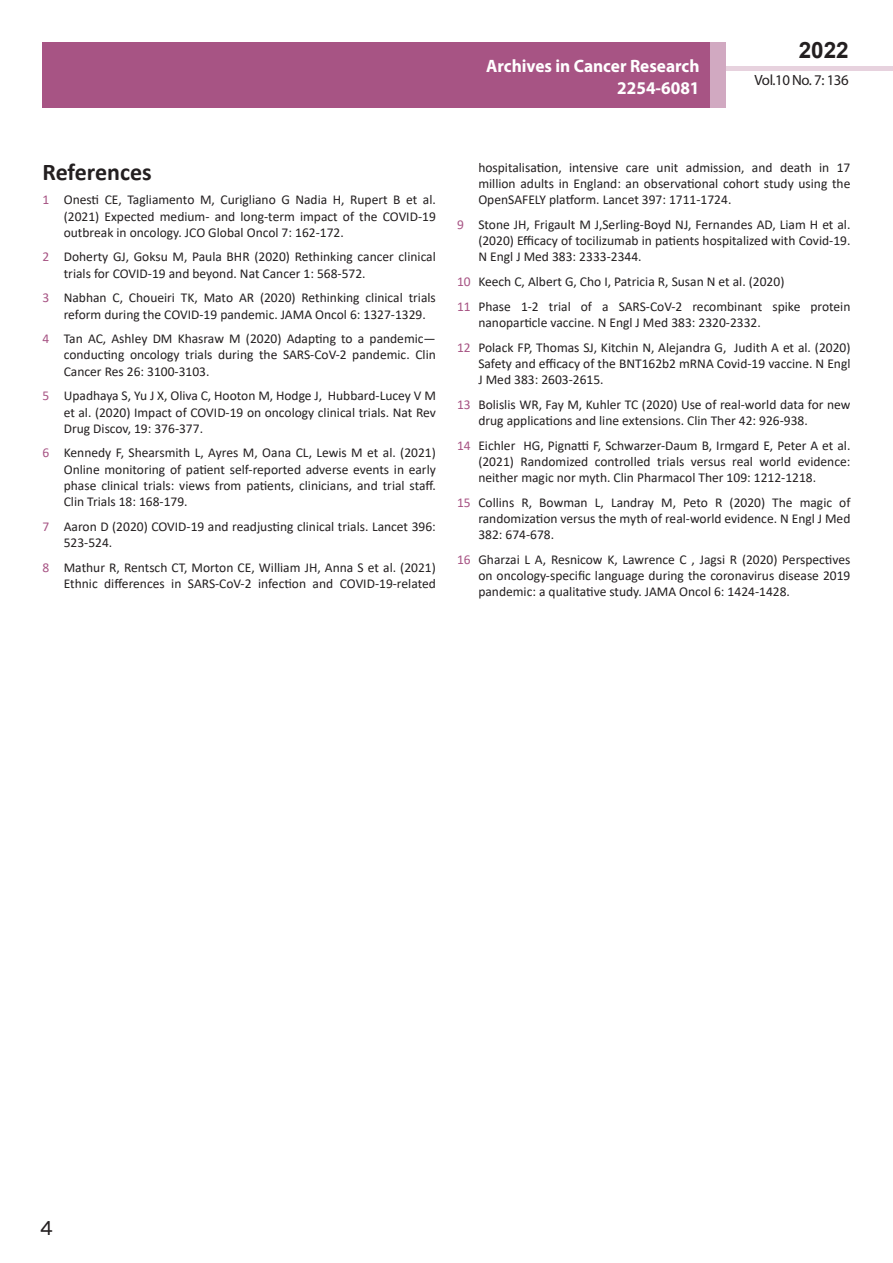
<style>
.page{position:relative;width:893px;height:1263px;background:#fff}
.page>*{position:absolute;margin:0;border:0;box-sizing:border-box;transform-origin:0 0}
.t1{font:25.5px "Tunga";color:#231f20}
.t2{font:700 24px "Calibri";color:#231f20}
.t3{font:700 22.5px "Arial";color:#231f20}
.t4{font:700 18px/21.6px "Myriad Pro";color:#fff;text-align:right;scale:.96 1}
.t5{font:14.85px "Myriad Pro";letter-spacing:-.03em;color:#231f20}
.t6{font:13.5px/16.2px "Calibri";color:#231f20;text-align:justify}
.s1{color:#a75484}
</style>
<div class="page">
<div style="left:722px;top:66px;width:171px;height:5px;background:#e7d2de"></div>
<div style="left:43px;top:42px;width:682px;height:66px;background:#a75484"></div>
<div style="left:710px;top:42px;width:15px;height:66px;background:#d1a9c1"></div>
<h3 class="t4" style="left:486px;top:55px;width:224px">Archives in Cancer Research<br>2254-6081</h3>
<h3 class="t3" style="left:799px;top:35px;width:52px">2022</h3>
<p class="t5" style="left:755px;top:71px;width:96px">Vol.10 No. 7: 136</p>
<h2 class="t2" style="left:43px;top:155px;width:111px">References</h2>
<p class="t6" style="left:64px;top:191px;width:374px;text-indent:-21px"><span class="s1">1</span> Onesti CE, Tagliamento M, Curigliano G Nadia H, Rupert B et al. (2021) Expected medium- and long-term impact of the COVID-19 outbreak in oncology. JCO Global Oncol 7: 162-172.</p>
<p class="t6" style="left:64px;top:248px;width:374px;text-indent:-21px"><span class="s1">2</span> Doherty GJ, Goksu M, Paula BHR (2020) Rethinking cancer clinical trials for COVID-19 and beyond. Nat Cancer 1: 568-572.</p>
<p class="t6" style="left:64px;top:289px;width:374px;text-indent:-21px"><span class="s1">3</span> Nabhan C, Choueiri TK, Mato AR (2020) Rethinking clinical trials reform during the COVID-19 pandemic. JAMA Oncol 6: 1327-1329.</p>
<p class="t6" style="left:64px;top:330px;width:374px;text-indent:-21px"><span class="s1">4</span> Tan AC, Ashley DM Khasraw M (2020) Adapting to a pandemic— conducting oncology trials during the SARS-CoV-2 pandemic. Clin Cancer Res 26: 3100-3103.</p>
<p class="t6" style="left:64px;top:387px;width:374px;text-indent:-21px"><span class="s1">5</span> Upadhaya S, Yu J X, Oliva C, Hooton M, Hodge J, Hubbard-Lucey V M et al. (2020) Impact of COVID-19 on oncology clinical trials. Nat Rev Drug Discov, 19: 376-377.</p>
<p class="t6" style="left:64px;top:444px;width:374px;text-indent:-21px"><span class="s1">6</span> Kennedy F, Shearsmith L, Ayres M, Oana CL, Lewis M et al. (2021)<br>Online monitoring of patient self-reported adverse events in early phase clinical trials: views from patients, clinicians, and trial staff.<br>Clin Trials 18: 168-179.</p>
<p class="t6" style="left:64px;top:518px;width:374px;text-indent:-21px"><span class="s1">7</span> Aaron D (2020) COVID-19 and readjusting clinical trials. Lancet 396:<br>523-524.</p>
<p class="t6" style="left:43px;top:559px;width:395px;text-align:right"><span class="s1">8</span> Mathur R, Rentsch CT, Morton CE, William JH, Anna S et al. (2021)<br>Ethnic differences in SARS-CoV-2 infection and COVID-19-related</p>
<p class="t6" style="left:478px;top:159px;width:374px">hospitalisation, intensive care unit admission, and death in 17 million adults in England: an observational cohort study using the OpenSAFELY platform. Lancet 397: 1711-1724.</p>
<p class="t6" style="left:478px;top:216px;width:374px;text-indent:-21px"><span class="s1">9</span> Stone JH, Frigault M J,Serling-Boyd NJ, Fernandes AD, Liam H et al. (2020) Efficacy of tocilizumab in patients hospitalized with Covid-19.<br>N Engl J Med 383: 2333-2344.</p>
<p class="t6" style="left:457px;top:273px;width:329px"><span class="s1">10</span> Keech C, Albert G, Cho I, Patricia R, Susan N et al. (2020)</p>
<p class="t6" style="left:478px;top:298px;width:374px;text-indent:-21px"><span class="s1">11</span> Phase 1-2 trial of a SARS-CoV-2 recombinant spike protein nanoparticle vaccine. N Engl J Med 383: 2320-2332.</p>
<p class="t6" style="left:478px;top:339px;width:374px;text-indent:-21px"><span class="s1">12</span> Polack FP, Thomas SJ, Kitchin N, Alejandra G, Judith A et al. (2020)<br>Safety and efficacy of the BNT162b2 mRNA Covid-19 vaccine. N Engl J Med 383: 2603-2615.</p>
<p class="t6" style="left:478px;top:396px;width:374px;text-indent:-21px"><span class="s1">13</span> Bolislis WR, Fay M, Kuhler TC (2020) Use of real-world data for new drug applications and line extensions. Clin Ther 42: 926-938.</p>
<p class="t6" style="left:478px;top:437px;width:374px;text-indent:-21px"><span class="s1">14</span> Eichler HG, Pignatti F, Schwarzer-Daum B, Irmgard E, Peter A et al. (2021) Randomized controlled trials versus real world evidence: neither magic nor myth. Clin Pharmacol Ther 109: 1212-1218.</p>
<p class="t6" style="left:478px;top:494px;width:374px;text-indent:-21px"><span class="s1">15</span> Collins R, Bowman L, Landray M, Peto R (2020) The magic of randomization versus the myth of real-world evidence. N Engl J Med 382: 674-678.</p>
<p class="t6" style="left:478px;top:551px;width:374px;text-indent:-21px"><span class="s1">16</span> Gharzai L A, Resnicow K, Lawrence C , Jagsi R (2020) Perspectives on oncology-specific language during the coronavirus disease 2019 pandemic: a qualitative study. JAMA Oncol 6: 1424-1428.</p>
<h1 class="t1" style="left:40px;top:1211px;width:15px">4</h1>
</div>
